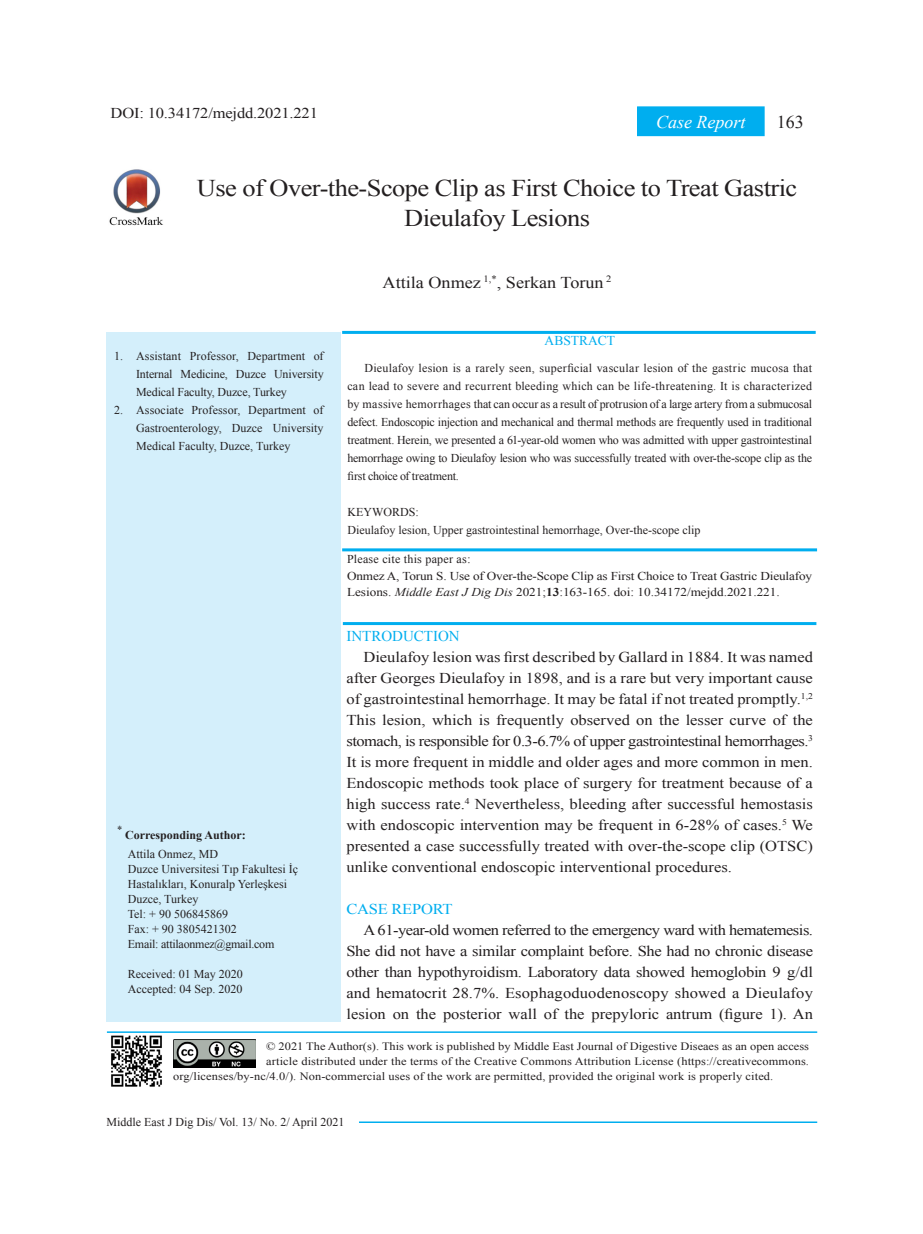
<style>
.page{position:relative;width:923px;height:1234px;background:#fff}
.page>*{position:absolute;margin:0;border:0;box-sizing:border-box;transform-origin:0 0}
.t1{font:24px "Times New Roman";letter-spacing:-.02em;color:#231f20;scale:1.1 1}
.t2{font:italic 18px "Times New Roman";color:#fff}
.t3{font:18px "Times New Roman";color:#231f20}
.t4{font:16.5px "Times New Roman";color:#231f20;scale:1.1 1}
.t5{font:15px/21px "Times New Roman";color:#231f20;text-align:justify;scale:1.1 1}
.t6{font:15px "Times New Roman";color:#00aeef}
.t7{font:15px "Times New Roman";color:#00aeef;scale:1.1 1}
.t8{font:13.5px "Times New Roman";color:#00aeef}
.t9{font:12px/18px "Times New Roman";color:#231f20;text-align:justify}
.t10{font:12px/16.5px "Times New Roman";color:#231f20;scale:1.1 1}
.t11{font:12px "Times New Roman";letter-spacing:-.02em;color:#231f20}
.t12{font:12px "Times New Roman";letter-spacing:.02em;color:#231f20}
.t13{font:700 12px "Times New Roman";color:#231f20}
.t14{font:11.25px/15px "Times New Roman";letter-spacing:.01em;color:#231f20;scale:1.1 1}
.t15{font:10.5px "Times New Roman";color:#231f20}
.s1{font-style:italic}
.s2{font-weight:700}
</style>
<div class="page">
<hr style="left:359px;top:1121px;width:458px;height:1px;background:#00aeef">
<div style="left:106px;top:332px;width:235px;height:689px;background:#d4effb"></div>
<hr style="left:342px;top:331px;width:473px;height:3px;background:#00aeef">
<hr style="left:343px;top:622px;width:473px;height:3px;background:#00aeef">
<div style="left:638px;top:107px;width:126px;height:28px;background:#00aeef"></div>
<div style="left:637px;top:106px;width:127px;height:30px;border:2px solid #00aeef"></div>
<hr style="left:342px;top:548px;width:475px;height:3px;background:#00aeef">
<hr style="left:107px;top:1031px;width:710px;height:1px;background:#00aeef">
<img style="left:173px;top:1039px;width:82px;height:28px">
<img style="left:111px;top:1035px;width:51px;height:52px">
<img style="left:109px;top:169px;width:54px;height:57px">
<p class="t5" style="left:111px;top:102px;width:190px">DOI: 10.34172/mejdd.2021.221</p>
<p class="t2" style="left:656px;top:109px;width:91px">Case Report</p>
<p class="t3" style="left:776px;top:109px;width:28px">163</p>
<p class="t1" style="left:197px;top:172px;width:547px">Use of Over-the-Scope Clip as First Choice to Treat Gastric</p>
<p class="t1" style="left:404px;top:202px;width:170px">Dieulafoy Lesions</p>
<p class="t9" style="left:136px;top:347px;width:189px;text-indent:-22px">1. Assistant Professor, Department of Internal Medicine, Duzce University Medical Faculty, Duzce, Turkey</p>
<p class="t9" style="left:136px;top:401px;width:189px;text-indent:-22px">2. Associate Professor, Department of Gastroenterology, Duzce University Medical Faculty, Duzce, Turkey</p>
<p class="t15" style="left:117px;top:822px;width:7px">*</p>
<p class="t13" style="left:125px;top:826px;width:122px">Corresponding Author:</p>
<p class="t9" style="left:128px;top:844px;width:92px">Attila Onmez, MD</p>
<p class="t9" style="left:128px;top:861px;width:172px;line-height:15px">Duzce Universitesi Tıp Fakultesi İç<br>Hastalıkları, Konuralp Yerleşkesi</p>
<p class="t9" style="left:128px;top:889px;width:72px">Duzce, Turkey</p>
<p class="t9" style="left:128px;top:904px;width:102px">Tel: + 90 506845869</p>
<p class="t9" style="left:128px;top:919px;width:111px">Fax: + 90 3805421302</p>
<p class="t11" style="left:128px;top:935px;width:148px">Email: attilaonmez@gmail.com</p>
<p class="t9" style="left:128px;top:964px;width:116px">Received: 01 May 2020</p>
<p class="t9" style="left:128px;top:979px;width:116px">Accepted: 04 Sep. 2020</p>
<p class="t4" style="left:383px;top:271px;width:210px">Attila Onmez <sup>1,*</sup>, Serkan Torun <sup>2</sup></p>
<p class="t8" style="left:544px;top:331px;width:72px">ABSTRACT</p>
<p class="t9" style="left:347px;top:358px;width:466px;text-indent:17px">Dieulafoy lesion is a rarely seen, superficial vascular lesion of the gastric mucosa that can lead to severe and recurrent bleeding which can be life-threatening. It is characterized by massive hemorrhages that can occur as a result of protrusion of a large artery from a submucosal defect. Endoscopic injection and mechanical and thermal methods are frequently used in traditional treatment. Herein, we presented a 61-year-old women who was admitted with upper gastrointestinal hemorrhage owing to Dieulafoy lesion who was successfully treated with over-the-scope clip as the first choice of treatment.</p>
<p class="t9" style="left:347px;top:502px;width:73px">KEYWORDS:</p>
<p class="t9" style="left:347px;top:520px;width:354px">Dieulafoy lesion, Upper gastrointestinal hemorrhage, Over-the-scope clip</p>
<p class="t12" style="left:347px;top:551px;width:125px">Please cite this paper as:</p>
<p class="t10" style="left:347px;top:567px;width:424px">Onmez A, Torun S. Use of Over-the-Scope Clip as First Choice to Treat Gastric Dieulafoy<br>Lesions. <span class="s1">Middle East J Dig Dis</span> 2021;<span class="s2">13</span>:163-165. doi: 10.34172/mejdd.2021.221.</p>
<p class="t6" style="left:346px;top:625px;width:115px">INTRODUCTION</p>
<p class="t5" style="left:346px;top:646px;width:425px;text-indent:17px">Dieulafoy lesion was first described by Gallard in 1884. It was named after Georges Dieulafoy in 1898, and is a rare but very important cause of gastrointestinal hemorrhage. It may be fatal if not treated promptly.<sup>1,2<br></sup>This lesion, which is frequently observed on the lesser curve of the stomach, is responsible for 0.3-6.7% of upper gastrointestinal hemorrhages.<sup>3<br></sup>It is more frequent in middle and older ages and more common in men.<br>Endoscopic methods took place of surgery for treatment because of a high success rate.<sup>4</sup> Nevertheless, bleeding after successful hemostasis with endoscopic intervention may be frequent in 6-28% of cases.<sup>5</sup> We presented a case successfully treated with over-the-scope clip (OTSC) unlike conventional endoscopic interventional procedures.</p>
<p class="t7" style="left:346px;top:898px;width:98px">CASE REPORT</p>
<p class="t5" style="left:346px;top:919px;width:426px;text-indent:17px">A 61-year-old women referred to the emergency ward with hematemesis.<br>She did not have a similar complaint before. She had no chronic disease other than hypothyroidism. Laboratory data showed hemoglobin 9 g/dl and hematocrit 28.7%. Esophagoduodenoscopy showed a Dieulafoy lesion on the posterior wall of the prepyloric antrum (figure 1). An</p>
<p class="t14" style="left:266px;top:1037px;width:495px">© 2021 The Author(s). This work is published by Middle East Journal of Digestive Diseaes as an open access</p>
<p class="t14" style="left:173px;top:1052px;width:579px;text-indent:93px">article distributed under the terms of the Creative Commons Attribution License (https://creativecommons. org/licenses/by-nc/4.0/). Non-commercial uses of the work are permitted, provided the original work is properly cited.</p>
<p class="t9" style="left:106px;top:1112px;width:240px">Middle East J Dig Dis/ Vol. 13/ No. 2/ April 2021</p>
</div>
